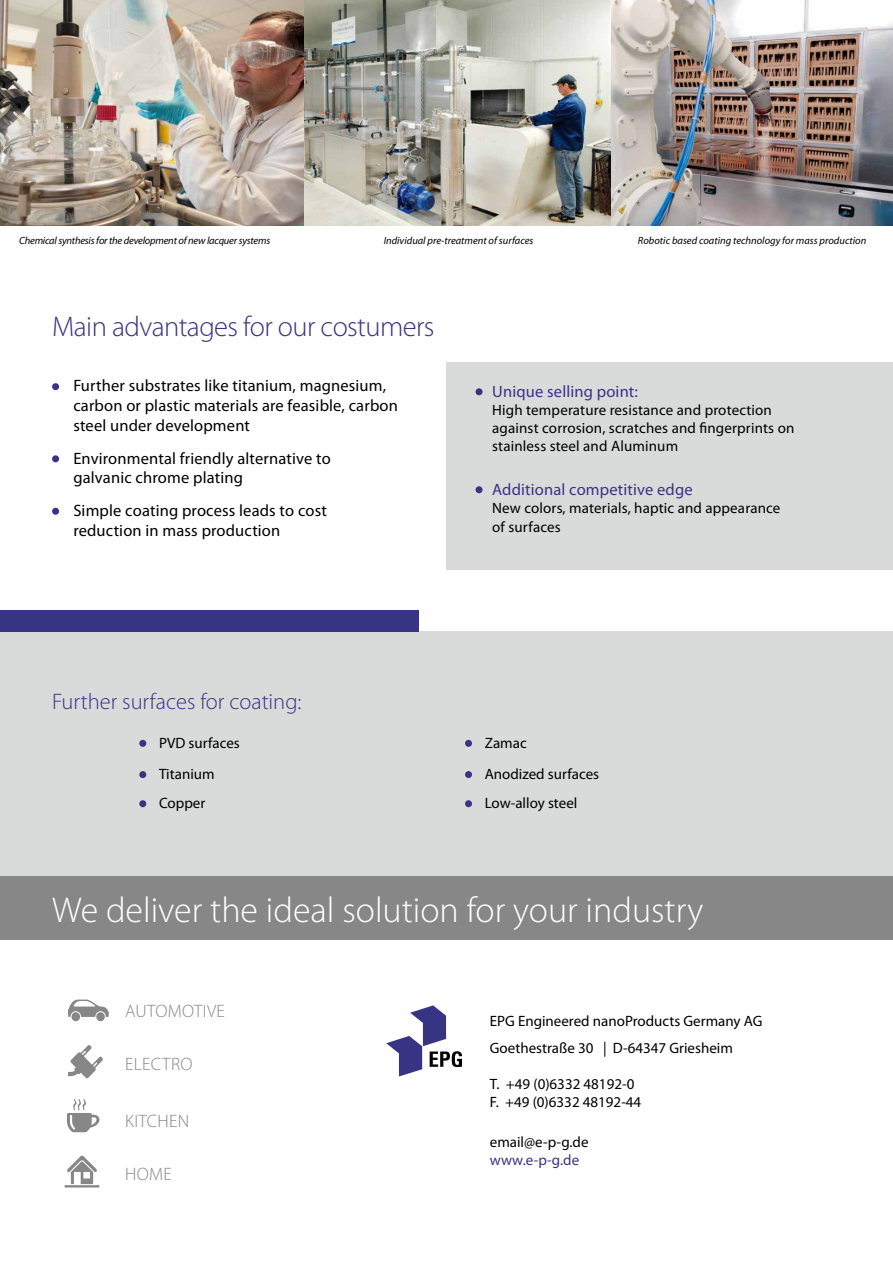
<style>
.page{position:relative;width:893px;height:1263px;background:#fff}
.page>*{position:absolute;margin:0;border:0;box-sizing:border-box;transform-origin:0 0}
.t1{font:300 36px "Myriad Pro";color:#fff}
.t2{font:300 28.5px "Myriad Pro";letter-spacing:-.02em;color:#383484}
.t3{font:300 22.5px "Myriad Pro";color:#383484}
.t4{font:300 18px "Myriad Pro";letter-spacing:.02em;color:#868786}
.t5{font:16.5px/19.8px "Myriad Pro";letter-spacing:.01em;color:#000}
.t6{font:16.5px "Myriad Pro";letter-spacing:.01em;color:#383484}
.t7{font:15px/18px "Myriad Pro";letter-spacing:.005em;color:#000}
.t8{font:15px "Myriad Pro";color:#383484}
.t9{font:italic 10.5px "Myriad Pro";color:#000}
.t10{font:italic 10.5px "Myriad Pro";letter-spacing:-.02em;color:#000}
</style>
<div class="page">
<div style="left:0;top:632px;width:893px;height:269px;background:#d9dada"></div>
<img style="left:0;top:0;width:304px;height:225px">
<img style="left:304px;top:0;width:307px;height:225px">
<img style="left:611px;top:0;width:282px;height:225px">
<svg style="left:386px;top:1005px;width:76px;height:71px"></svg>
<div style="left:0;top:611px;width:418px;height:21px;background:#383484"></div>
<svg style="left:68px;top:999px;width:41px;height:22px"></svg>
<svg style="left:67px;top:1099px;width:33px;height:33px"></svg>
<svg style="left:68px;top:1045px;width:35px;height:33px"></svg>
<svg style="left:65px;top:1155px;width:34px;height:32px"></svg>
<div style="left:0;top:876px;width:893px;height:64px;background:#868786"></div>
<div style="left:52px;top:383px;width:7px;height:7px;background:#383484;border-radius:50%"></div>
<div style="left:52px;top:455px;width:7px;height:7px;background:#383484;border-radius:50%"></div>
<div style="left:446px;top:363px;width:447px;height:207px;background:#d9dada"></div>
<div style="left:52px;top:508px;width:7px;height:7px;background:#383484;border-radius:50%"></div>
<div style="left:476px;top:388px;width:7px;height:7px;background:#383484;border-radius:50%"></div>
<div style="left:476px;top:486px;width:7px;height:7px;background:#383484;border-radius:50%"></div>
<div style="left:139px;top:740px;width:7px;height:7px;background:#383484;border-radius:50%"></div>
<div style="left:139px;top:771px;width:7px;height:7px;background:#383484;border-radius:50%"></div>
<div style="left:139px;top:800px;width:7px;height:7px;background:#383484;border-radius:50%"></div>
<div style="left:465px;top:740px;width:7px;height:7px;background:#383484;border-radius:50%"></div>
<div style="left:465px;top:771px;width:7px;height:7px;background:#383484;border-radius:50%"></div>
<div style="left:465px;top:800px;width:7px;height:7px;background:#383484;border-radius:50%"></div>
<p class="t10" style="left:19px;top:234px;width:253px">Chemical synthesis for the development of new lacquer systems</p>
<p class="t9" style="left:384px;top:234px;width:151px">Individual pre-treatment of surfaces</p>
<p class="t9" style="left:638px;top:234px;width:230px">Robotic based coating technology for mass production</p>
<h2 class="t2" style="left:52px;top:309px;width:384px">Main advantages for our costumers</h2>
<p class="t5" style="left:73px;top:376px;width:326px">Further substrates like titanium, magnesium, carbon or plastic materials are feasible, carbon steel under development</p>
<p class="t5" style="left:73px;top:448px;width:259px">Environmental friendly alternative to galvanic chrome plating</p>
<p class="t5" style="left:73px;top:500px;width:255px">Simple coating process leads to cost reduction in mass production</p>
<p class="t6" style="left:492px;top:381px;width:147px">Unique selling point:</p>
<p class="t7" style="left:492px;top:400px;width:304px">High temperature resistance and protection against corrosion, scratches and fingerprints on stainless steel and Aluminum</p>
<p class="t6" style="left:492px;top:479px;width:202px">Additional competitive edge</p>
<p class="t7" style="left:492px;top:497px;width:290px;line-height:19.8px">New colors, materials, haptic and appearance of surfaces</p>
<h3 class="t3" style="left:52px;top:688px;width:251px">Further surfaces for coating:</h3>
<p class="t7" style="left:159px;top:727px;width:82px;line-height:31px">PVD surfaces<br>Titanium</p>
<p class="t7" style="left:159px;top:794px;width:48px">Copper</p>
<p class="t7" style="left:485px;top:727px;width:116px;line-height:31.2px">Zamac<br>Anodized surfaces</p>
<p class="t7" style="left:485px;top:794px;width:94px">Low-alloy steel</p>
<h1 class="t1" style="left:52px;top:888px;width:653px">We deliver the ideal solution for your industry</h1>
<p class="t4" style="left:125px;top:1000px;width:101px">AUTOMOTIVE</p>
<p class="t4" style="left:125px;top:1053px;width:69px">ELECTRO</p>
<p class="t4" style="left:125px;top:1110px;width:66px">KITCHEN</p>
<p class="t4" style="left:125px;top:1163px;width:48px">HOME</p>
<p class="t7" style="left:490px;top:1008px;width:274px;line-height:26.5px">EPG Engineered nanoProducts Germany AG<br>Goethestraße 30 | D-64347 Griesheim</p>
<p class="t7" style="left:490px;top:1074px;width:153px">T. +49 (0)6332 48192-0<br>F. +49 (0)6332 48192-44</p>
<p class="t7" style="left:490px;top:1133px;width:100px">email@e-p-g.de</p>
<p class="t8" style="left:490px;top:1151px;width:91px">www.e-p-g.de</p>
</div>
